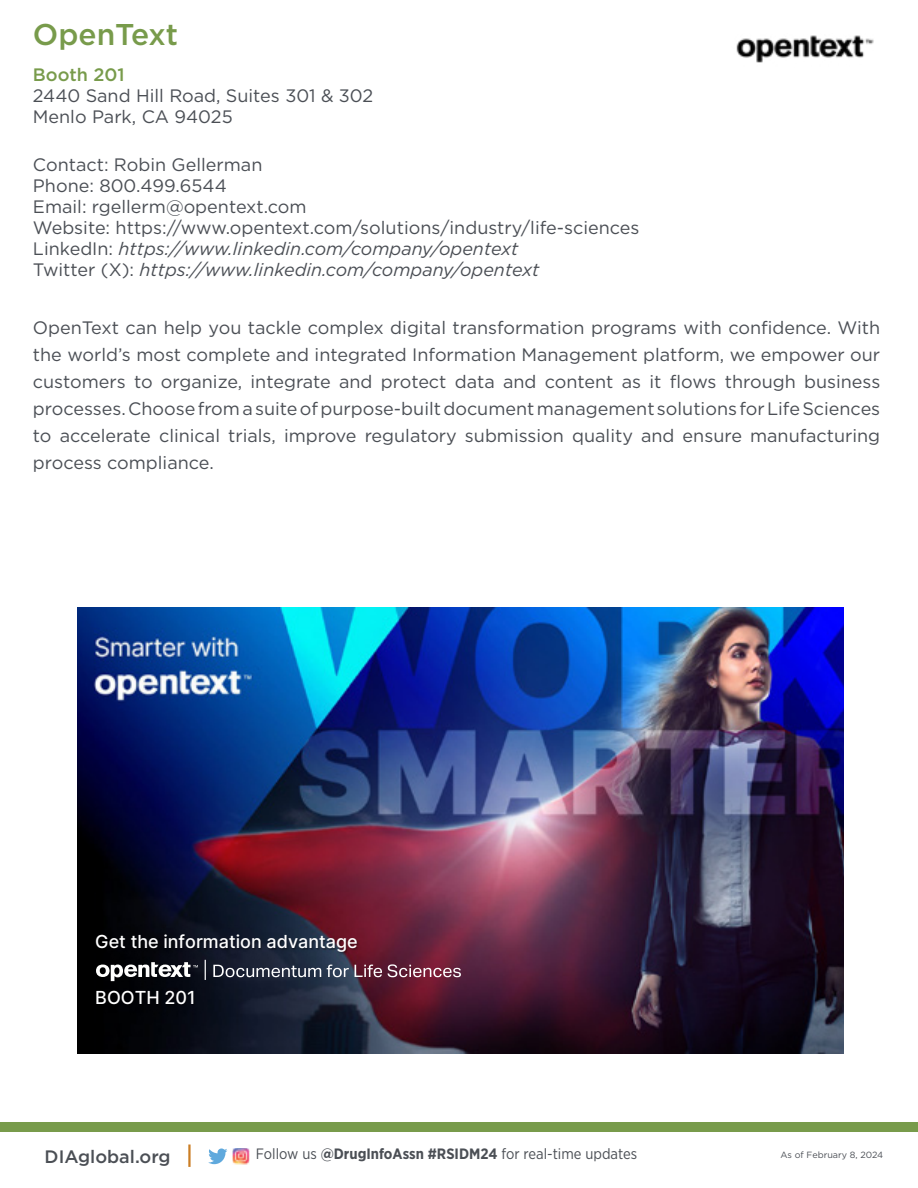
<style>
.page{position:relative;width:918px;height:1188px;background:#fff}
.page>*{position:absolute;margin:0;border:0;box-sizing:border-box;transform-origin:0 0}
.t1{font:500 30px "Gotham";color:#789b4b}
.t2{font:18px/21px "Gotham";color:#4b4f55}
.t3{font:500 18px "Inter";color:#fff}
.t4{font:500 18px "Gotham";color:#4b4f55}
.t5{font:500 18px "Gotham";color:#789b4b}
.t6{font:15px "Gotham Narrow";color:#4b4f55}
.t7{font:9px "Gotham";color:#4b4f55}
.s1{font-style:italic}
.s2{font-weight:700}
</style>
<div class="page">
<img style="left:77px;top:608px;width:766px;height:445px">
<img style="left:84px;top:981px;width:125px;height:41px">
<svg style="left:96px;top:966px;width:102px;height:15px"></svg>
<svg style="left:213px;top:964px;width:248px;height:13px;background:#756070"></svg>
<svg style="left:205px;top:966px;width:1px;height:13px"></svg>
<img style="left:84px;top:925px;width:287px;height:41px">
<svg style="left:208px;top:1148px;width:19px;height:16px"></svg>
<img style="left:232px;top:1148px;width:18px;height:16px">
<div style="left:0;top:1122px;width:918px;height:9px;background:#789b4b"></div>
<hr style="left:188px;top:1145px;width:3px;height:22px;background:#cb7e25">
<img style="left:736px;top:35px;width:138px;height:28px">
<h1 class="t1" style="left:33px;top:15px;width:147px">OpenText</h1>
<p class="t5" style="left:33px;top:63px;width:93px">Booth 201</p>
<p class="t2" style="left:33px;top:85px;width:342px">2440 Sand Hill Road, Suites 301 &amp; 302<br>Menlo Park, CA 94025</p>
<p class="t2" style="left:33px;top:154px;width:608px">Contact: Robin Gellerman<br>Phone: 800.499.6544<br>Email: rgellerm@opentext.com<br>Website: https://www.opentext.com/solutions/industry/life-sciences LinkedIn: <span class="s1">https://www.linkedin.com/company/opentext<br></span>Twitter (X): <span class="s1">https://www.linkedin.com/company/opentext</span></p>
<p class="t2" style="left:33px;top:314px;width:849px;line-height:27px;text-align:justify">OpenText can help you tackle complex digital transformation programs with confidence. With the world’s most complete and integrated Information Management platform, we empower our customers to organize, integrate and protect data and content as it flows through business processes. Choose from a suite of purpose-built document management solutions for Life Sciences to accelerate clinical trials, improve regulatory submission quality and ensure manufacturing process compliance.</p>
<p class="t3" style="left:95px;top:929px;width:264px">Get the information advantage</p>
<p class="t3" style="left:95px;top:985px;width:102px">BOOTH 201</p>
<p class="t4" style="left:45px;top:1144px;width:127px">DIAglobal.org</p>
<p class="t6" style="left:256px;top:1145px;width:383px">Follow us <span class="s2">@DrugInfoAssn #RSIDM24</span> for real-time updates</p>
<p class="t7" style="left:781px;top:1149px;width:104px">As of February 8, 2024</p>
</div>
